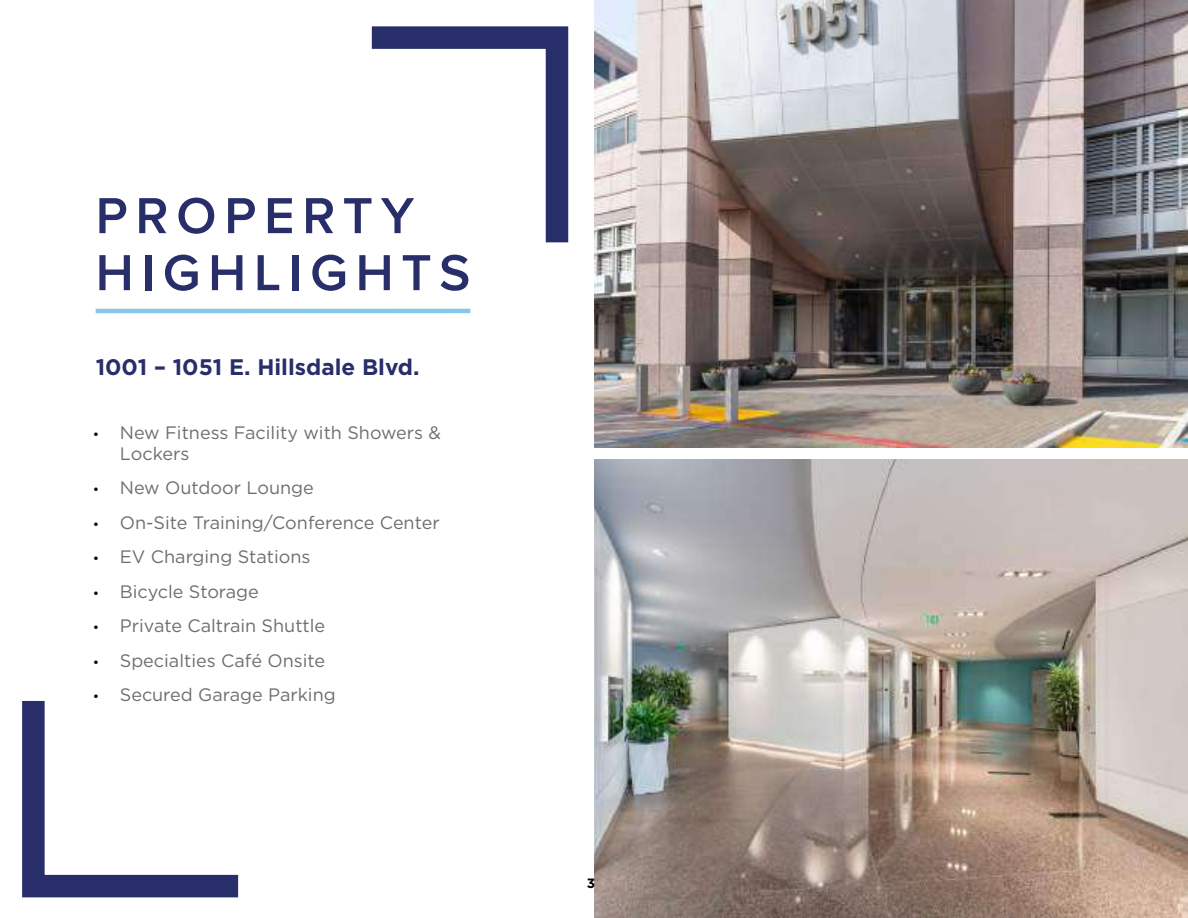
<style>
.page{position:relative;width:1188px;height:918px;background:#fff}
.page>*{position:absolute;margin:0;border:0;box-sizing:border-box;transform-origin:0 0}
.t1{font:600 52.5px/57px "Proxima Nova";letter-spacing:.15em;color:#282e6a}
.t2{font:700 22.5px "Gotham";color:#282e6a}
.t3{font:18px/21px "Gotham";color:#6d6e70}
.t4{font:700 13.5px "Gotham";color:#000}
.s1{font-size:13.5px;color:#000}
</style>
<div class="page">
<svg style="left:22px;top:701px;width:217px;height:197px"></svg>
<hr style="left:96px;top:309px;width:374px;height:4px;background:#89c7ea">
<svg style="left:371px;top:26px;width:198px;height:217px"></svg>
<img style="left:594px;top:0;width:594px;height:448px">
<img style="left:594px;top:459px;width:594px;height:459px">
<h1 class="t1" style="left:96px;top:186px;width:376px">PROPERTY<br>HIGHLIGHTS</h1>
<p class="t2" style="left:96px;top:352px;width:325px">1001 – 1051 E. Hillsdale Blvd.</p>
<p class="t3" style="left:120px;top:422px;width:323px;text-indent:-27px"><span class="s1">•</span> New Fitness Facility with Showers &amp;<br>Lockers</p>
<p class="t3" style="left:93px;top:477px;width:222px"><span class="s1">•</span> New Outdoor Lounge</p>
<p class="t3" style="left:93px;top:512px;width:348px"><span class="s1">•</span> On-Site Training/Conference Center</p>
<p class="t3" style="left:93px;top:546px;width:219px"><span class="s1">•</span> EV Charging Stations</p>
<p class="t3" style="left:93px;top:581px;width:168px"><span class="s1">•</span> Bicycle Storage</p>
<p class="t3" style="left:93px;top:615px;width:234px"><span class="s1">•</span> Private Caltrain Shuttle</p>
<p class="t3" style="left:93px;top:650px;width:234px"><span class="s1">•</span> Specialties Café Onsite</p>
<p class="t3" style="left:93px;top:684px;width:244px"><span class="s1">•</span> Secured Garage Parking</p>
<p class="t4" style="left:587px;top:874px;width:10px">3</p>
</div>
